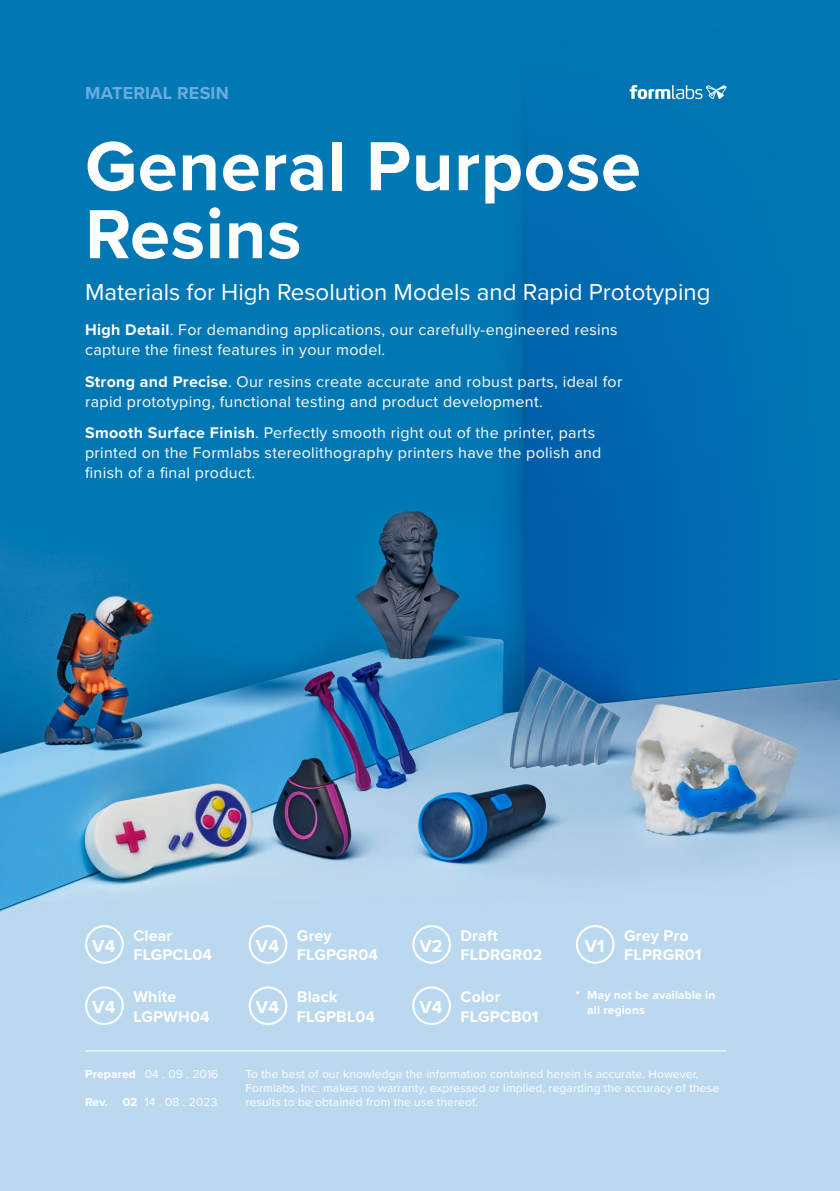
<style>
.page{position:relative;width:840px;height:1191px;background:#fff}
.page>*{position:absolute;margin:0;border:0;box-sizing:border-box;transform-origin:0 0}
.t1{font:700 72px/68px "Proxima Nova";letter-spacing:.01em;color:#fff}
.t2{font:24px "Proxima Nova";color:#fff}
.t3{font:700 18px "Proxima Nova";letter-spacing:.01em;color:#fff}
.t4{font:700 18px "Proxima Nova";letter-spacing:.01em;color:#69acdf}
.t5{font:16px/20px "Proxima Nova";letter-spacing:.02em;color:#fff}
.t6{font:700 16px/19.2px "Proxima Nova";letter-spacing:.01em;color:#fff}
.t7{font:12px/14px "Proxima Nova";letter-spacing:.01em;color:#fff}
.t8{font:700 12px "Proxima Nova";letter-spacing:.01em;color:#fff}
.s1{font-weight:700}
</style>
<div class="page">
<img style="left:0;top:0;width:839px;height:1191px">
<hr style="left:85px;top:1050px;width:641px;height:1px;background:#fff">
<div style="left:85px;top:986px;width:39px;height:39px;border:2px solid #fff;border-radius:50%"></div>
<div style="left:85px;top:925px;width:39px;height:38px;border:2px solid #fff;border-radius:50%"></div>
<div style="left:248px;top:925px;width:39px;height:38px;border:2px solid #fff;border-radius:50%"></div>
<div style="left:412px;top:925px;width:38px;height:38px;border:2px solid #fff;border-radius:50%"></div>
<div style="left:575px;top:925px;width:39px;height:38px;border:2px solid #fff;border-radius:50%"></div>
<div style="left:248px;top:986px;width:39px;height:39px;border:2px solid #fff;border-radius:50%"></div>
<div style="left:412px;top:986px;width:38px;height:39px;border:2px solid #fff;border-radius:50%"></div>
<svg style="left:629px;top:85px;width:97px;height:14px"></svg>
<p class="t4" style="left:85px;top:80px;width:145px">MATERIAL RESIN</p>
<h1 class="t1" style="left:85px;top:131px;width:557px">General Purpose<br>Resins</h1>
<h2 class="t2" style="left:85px;top:274px;width:626px">Materials for High Resolution Models and Rapid Prototyping</h2>
<p class="t5" style="left:85px;top:319px;width:533px"><span class="s1">High Detail</span>. For demanding applications, our carefully-engineered resins capture the finest features in your model.</p>
<p class="t5" style="left:85px;top:370px;width:538px"><span class="s1">Strong and Precise</span>. Our resins create accurate and robust parts, ideal for rapid prototyping, functional testing and product development.</p>
<p class="t5" style="left:85px;top:422px;width:517px"><span class="s1">Smooth Surface Finish</span>. Perfectly smooth right out of the printer, parts printed on the Formlabs stereolithography printers have the polish and finish of a final product.</p>
<p class="t3" style="left:92px;top:932px;width:25px">V4</p>
<p class="t6" style="left:133px;top:926px;width:80px">Clear<br>FLGPCL04</p>
<p class="t6" style="left:133px;top:987px;width:78px">White<br>LGPWH04</p>
<p class="t3" style="left:256px;top:932px;width:25px">V4</p>
<p class="t6" style="left:297px;top:926px;width:82px">Grey<br>FLGPGR04</p>
<p class="t3" style="left:419px;top:932px;width:25px">V2</p>
<p class="t6" style="left:460px;top:926px;width:83px">Draft<br>FLDRGR02</p>
<p class="t3" style="left:584px;top:932px;width:21px">V1</p>
<p class="t6" style="left:624px;top:926px;width:79px">Grey Pro<br>FLPRGR01</p>
<p class="t8" style="left:575px;top:986px;width:141px">* May not be available in</p>
<p class="t3" style="left:256px;top:993px;width:25px">V4</p>
<p class="t6" style="left:297px;top:987px;width:80px">Black<br>FLGPBL04</p>
<p class="t3" style="left:419px;top:993px;width:25px">V4</p>
<p class="t6" style="left:460px;top:987px;width:79px">Color<br>FLGPCB01</p>
<p class="t3" style="left:92px;top:993px;width:25px">V4</p>
<p class="t8" style="left:587px;top:1000px;width:59px">all regions</p>
<p class="t7" style="left:85px;top:1066px;width:135px"><span class="s1">Prepared</span> 04 . 09 . 2016</p>
<p class="t7" style="left:245px;top:1066px;width:475px">To the best of our knowledge the information contained herein is accurate. However,<br>Formlabs, Inc. makes no warranty, expressed or implied, regarding the accuracy of these</p>
<p class="t7" style="left:85px;top:1094px;width:134px"><span class="s1">Rev. 02</span> 14 . 08 . 2023</p>
<p class="t7" style="left:245px;top:1094px;width:234px">results to be obtained from the use thereof.</p>
</div>
